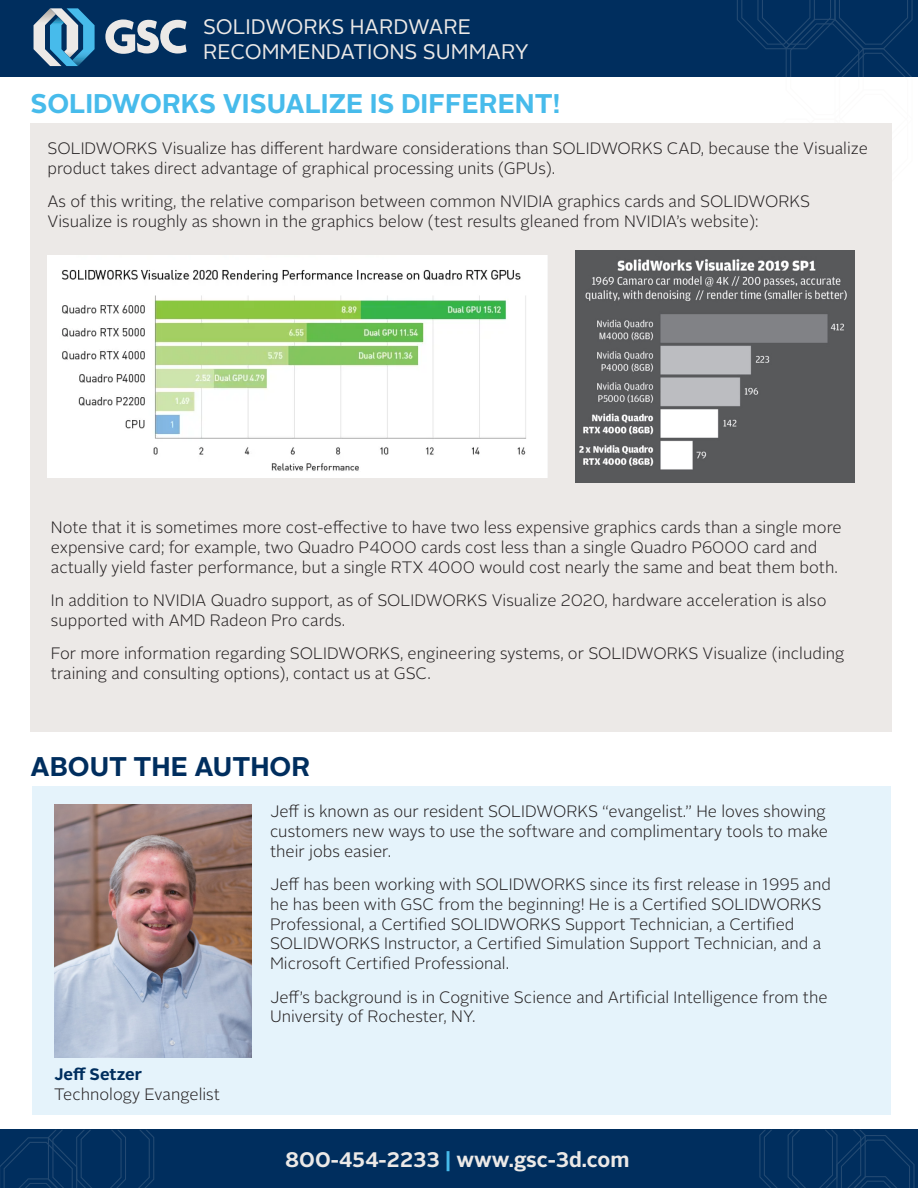
<style>
.page{position:relative;width:918px;height:1188px;background:#fff}
.page>*{position:absolute;margin:0;border:0;box-sizing:border-box;transform-origin:0 0}
.t1{font:700 27px "Alright Sans";color:#47bbeb}
.t2{font:700 27px "Alright Sans";color:#002e5e}
.t3{font:21px/25.2px "Alright Sans";color:#ece9e7}
.t4{font:700 21px "Alright Sans";color:#ece9e7}
.t5{font:300 16.5px/19.8px "Alright Sans";color:#231f20}
.s1{font-weight:700;color:#002e5e}
.s2{color:#47bbeb}
</style>
<div class="page">
<div style="left:0;top:0;width:918px;height:77px;background:#002e5e"></div>
<svg style="left:34px;top:8px;width:61px;height:58px"></svg>
<svg style="left:105px;top:19px;width:82px;height:35px"></svg>
<svg style="left:737px;top:0;width:176px;height:77px"></svg>
<div style="left:0;top:1130px;width:918px;height:58px;background:#002e5e"></div>
<svg style="left:0;top:1130px;width:154px;height:58px"></svg>
<svg style="left:759px;top:1130px;width:156px;height:58px"></svg>
<div style="left:31px;top:123px;width:861px;height:609px;background:#ece9e7"></div>
<div style="left:32px;top:786px;width:858px;height:329px;background:#e5f3fb"></div>
<img style="left:54px;top:805px;width:197px;height:253px">
<img style="left:575px;top:251px;width:279px;height:232px">
<img style="left:48px;top:256px;width:499px;height:222px">
<p class="t3" style="left:203px;top:14px;width:327px">SOLIDWORKS HARDWARE<br>RECOMMENDATIONS SUMMARY</p>
<p class="t1" style="left:31px;top:85px;width:531px">SOLIDWORKS VISUALIZE IS DIFFERENT!</p>
<p class="t5" style="left:48px;top:139px;width:822px">SOLIDWORKS Visualize has different hardware considerations than SOLIDWORKS CAD, because the Visualize product takes direct advantage of graphical processing units (GPUs).</p>
<p class="t5" style="left:48px;top:192px;width:764px">As of this writing, the relative comparison between common NVIDIA graphics cards and SOLIDWORKS<br>Visualize is roughly as shown in the graphics below (test results gleaned from NVIDIA’s website):</p>
<p class="t5" style="left:51px;top:518px;width:792px">Note that it is sometimes more cost-effective to have two less expensive graphics cards than a single more expensive card; for example, two Quadro P4000 cards cost less than a single Quadro P6000 card and actually yield faster performance, but a single RTX 4000 would cost nearly the same and beat them both.</p>
<p class="t5" style="left:51px;top:591px;width:777px">In addition to NVIDIA Quadro support, as of SOLIDWORKS Visualize 2020, hardware acceleration is also supported with AMD Radeon Pro cards.</p>
<p class="t5" style="left:51px;top:644px;width:795px">For more information regarding SOLIDWORKS, engineering systems, or SOLIDWORKS Visualize (including training and consulting options), contact us at GSC.</p>
<p class="t2" style="left:30px;top:748px;width:281px">ABOUT THE AUTHOR</p>
<p class="t5" style="left:54px;top:1065px;width:167px"><span class="s1">Jeff Setzer<br></span>Technology Evangelist</p>
<p class="t5" style="left:270px;top:802px;width:560px">Jeff is known as our resident SOLIDWORKS “evangelist.” He loves showing customers new ways to use the software and complimentary tools to make their jobs easier.</p>
<p class="t5" style="left:270px;top:875px;width:562px">Jeff has been working with SOLIDWORKS since its first release in 1995 and he has been with GSC from the beginning! He is a Certified SOLIDWORKS Professional, a Certified SOLIDWORKS Support Technician, a Certified SOLIDWORKS Instructor, a Certified Simulation Support Technician, and a Microsoft Certified Professional.</p>
<p class="t5" style="left:270px;top:987px;width:559px">Jeff’s background is in Cognitive Science and Artificial Intelligence from the<br>University of Rochester, NY.</p>
<p class="t4" style="left:285px;top:1145px;width:346px">800-454-2233 <span class="s2">|</span> www.gsc-3d.com</p>
</div>
